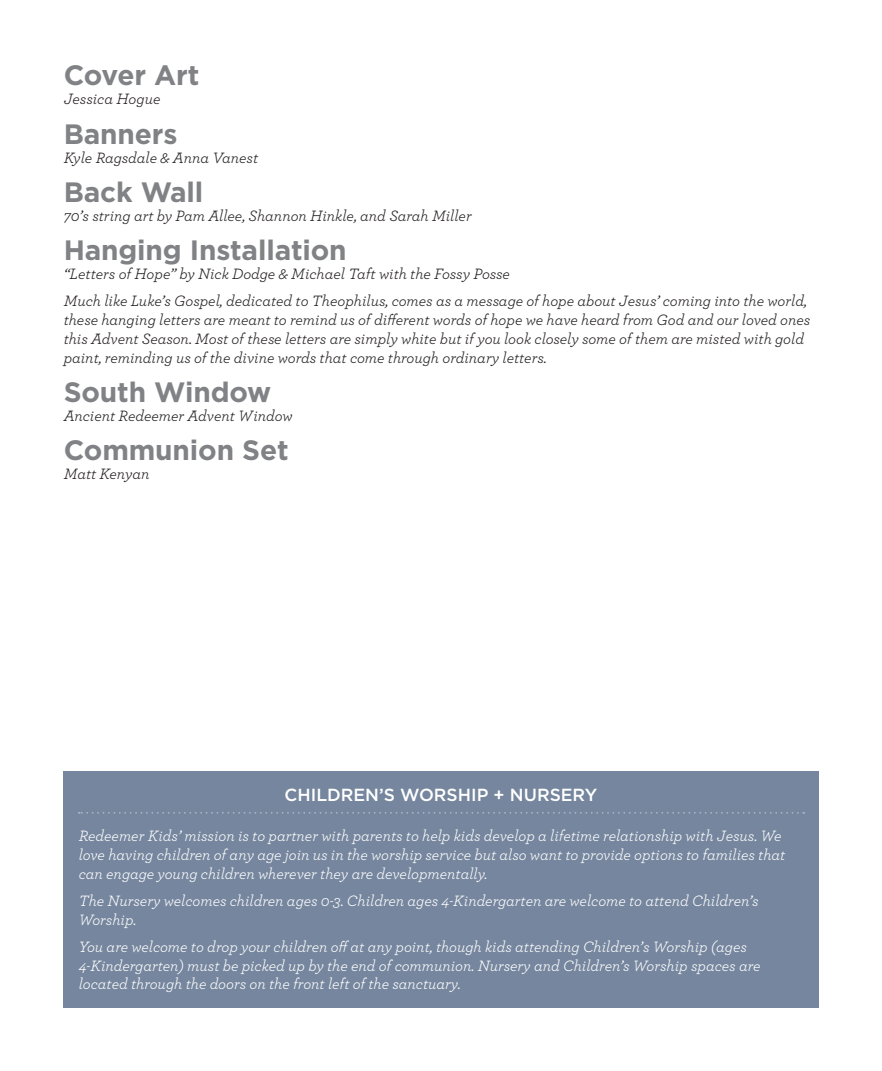
<style>
.page{position:relative;width:882px;height:1071px;background:#fff}
.page>*{position:absolute;margin:0;border:0;box-sizing:border-box;transform-origin:0 0}
.t1{font:700 28px "Gotham";letter-spacing:-.005em;color:#808285}
.Mini_Head_2{font:500 17.5px "Gotham";color:#fff}
.Explanations{font:italic 15.75px/18.9px "Archer";color:#fff}
.Explanations-2{font:italic 15.75px/18.9px "Archer";color:#231f20}
</style>
<div class="page">
<div style="left:63px;top:772px;width:756px;height:236px;background:#75869e"></div>
<svg style="left:79px;top:812px;width:725px;height:2px"></svg>
<p class="t1" style="left:64px;top:57px;width:137px">Cover Art</p>
<p class="Explanations-2" style="left:64px;top:89px;width:98px">Jessica Hogue</p>
<p class="t1" style="left:64px;top:115px;width:115px">Banners</p>
<p class="Explanations-2" style="left:64px;top:147px;width:196px">Kyle Ragsdale &amp; Anna Vanest</p>
<p class="t1" style="left:64px;top:173px;width:141px">Back Wall</p>
<p class="Explanations-2" style="left:64px;top:205px;width:410px">70’s string art by Pam Allee, Shannon Hinkle, and Sarah Miller</p>
<p class="t1" style="left:64px;top:232px;width:285px">Hanging Installation</p>
<p class="Explanations-2" style="left:64px;top:264px;width:448px">“Letters of Hope” by Nick Dodge &amp; Michael Taft with the Fossy Posse</p>
<p class="Explanations-2" style="left:64px;top:290px;width:748px">Much like Luke’s Gospel, dedicated to Theophilus, comes as a message of hope about Jesus’ coming into the world, these hanging letters are meant to remind us of different words of hope we have heard from God and our loved ones this Advent Season. Most of these letters are simply white but if you look closely some of them are misted with gold paint, reminding us of the divine words that come through ordinary letters.</p>
<p class="t1" style="left:64px;top:373px;width:209px">South Window</p>
<p class="Explanations-2" style="left:64px;top:405px;width:231px">Ancient Redeemer Advent Window</p>
<p class="t1" style="left:64px;top:432px;width:226px">Communion Set</p>
<p class="Explanations-2" style="left:64px;top:464px;width:87px">Matt Kenyan</p>
<p class="Mini_Head_2" style="left:285px;top:784px;width:314px">CHILDREN’S WORSHIP + NURSERY</p>
<p class="Explanations" style="left:79px;top:826px;width:708px">Redeemer Kids’ mission is to partner with parents to help kids develop a lifetime relationship with Jesus. We love having children of any age join us in the worship service but also want to provide options to families that can engage young children wherever they are developmentally.</p>
<p class="Explanations" style="left:79px;top:890px;width:681px">The Nursery welcomes children ages 0-3. Children ages 4-Kindergarten are welcome to attend Children’s<br>Worship.</p>
<p class="Explanations" style="left:79px;top:936px;width:683px">You are welcome to drop your children off at any point, though kids attending Children’s Worship (ages<br>4-Kindergarten) must be picked up by the end of communion. Nursery and Children’s Worship spaces are located through the doors on the front left of the sanctuary.</p>
</div>
